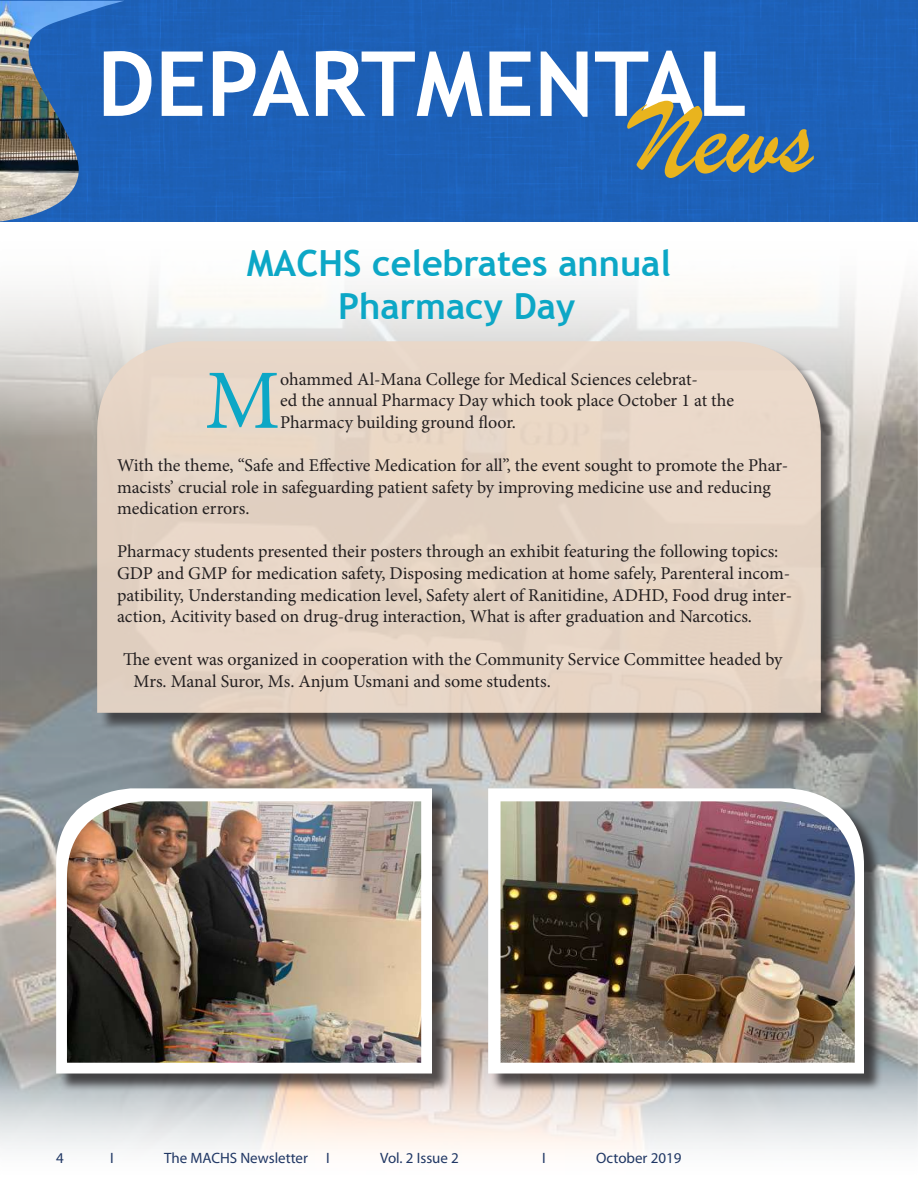
<style>
.page{position:relative;width:918px;height:1188px;background:#fff}
.page>*{position:absolute;margin:0;border:0;box-sizing:border-box;transform-origin:0 0}
.t1{font:108px "Brush Script";color:#e9b41e}
.t2{font:700 90px "Trebuchet MS";color:#fff}
.t3{font:84.45px "Minion Pro";color:#0ca7c6}
.t4{font:700 36px/43.2px "Trebuchet MS";color:#0ca7c6;text-align:center}
.t5{font:18px/21.6px "Minion Pro";color:#231f20}
.t6{font:15px "Myriad Pro";color:#203764}
</style>
<div class="page">
<img style="left:0;top:1px;width:917px;height:1148px">
<img style="left:0;top:1px;width:125px;height:220px">
<div style="left:99px;top:344px;width:741px;height:387px;background:#231f20;opacity:.75"></div>
<div style="left:97px;top:341px;width:724px;height:372px;background:#e7d6c6"></div>
<div style="left:58px;top:791px;width:393px;height:302px;background:#231f20;opacity:.75"></div>
<svg style="left:56px;top:788px;width:376px;height:286px"></svg>
<div style="left:490px;top:791px;width:393px;height:302px;background:#231f20;opacity:.75"></div>
<svg style="left:488px;top:788px;width:376px;height:286px"></svg>
<img style="left:67px;top:801px;width:354px;height:262px">
<img style="left:501px;top:801px;width:354px;height:262px">
<h2 class="t2" style="left:97px;top:28px;width:652px">DEPARTMENTAL</h2>
<h1 class="t1" style="left:633px;top:73px;width:182px">News</h1>
<h3 class="t4" style="left:247px;top:241px;width:426px">MACHS celebrates annual<br>Pharmacy Day</h3>
<h3 class="t3" style="left:205px;top:344px;width:77px">M</h3>
<p class="t5" style="left:280px;top:368px;width:455px">ohammed Al-Mana College for Medical Sciences celebrat-<br>ed the annual Pharmacy Day which took place October 1 at the<br>Pharmacy building ground floor.</p>
<p class="t5" style="left:117px;top:455px;width:673px">With the theme, “Safe and Effective Medication for all”, the event sought to promote the Phar&shy;macists’ crucial role in safeguarding patient safety by improving medicine use and reducing medication errors.</p>
<p class="t5" style="left:117px;top:541px;width:677px">Pharmacy students presented their posters through an exhibit featuring the following topics:<br>GDP and GMP for medication safety, Disposing medication at home safely, Parenteral incom&shy;patibility, Understanding medication level, Safety alert of Ranitidine, ADHD, Food drug inter&shy;action, Acitivity based on drug-drug interaction, What is after graduation and Narcotics.</p>
<p class="t5" style="left:134px;top:649px;width:650px;text-indent:-10px">The event was organized in cooperation with the Community Service Committee headed by<br>Mrs. Manal Suror, Ms. Anjum Usmani and some students.</p>
<p class="t6" style="left:56px;top:1148px;width:9px">4</p>
<p class="t6" style="left:110px;top:1148px;width:5px">I</p>
<p class="t6" style="left:164px;top:1148px;width:167px">The MACHS Newsletter I</p>
<p class="t6" style="left:380px;top:1148px;width:80px">Vol. 2 Issue 2</p>
<p class="t6" style="left:542px;top:1148px;width:5px">I</p>
<p class="t6" style="left:596px;top:1148px;width:87px">October 2019</p>
</div>
